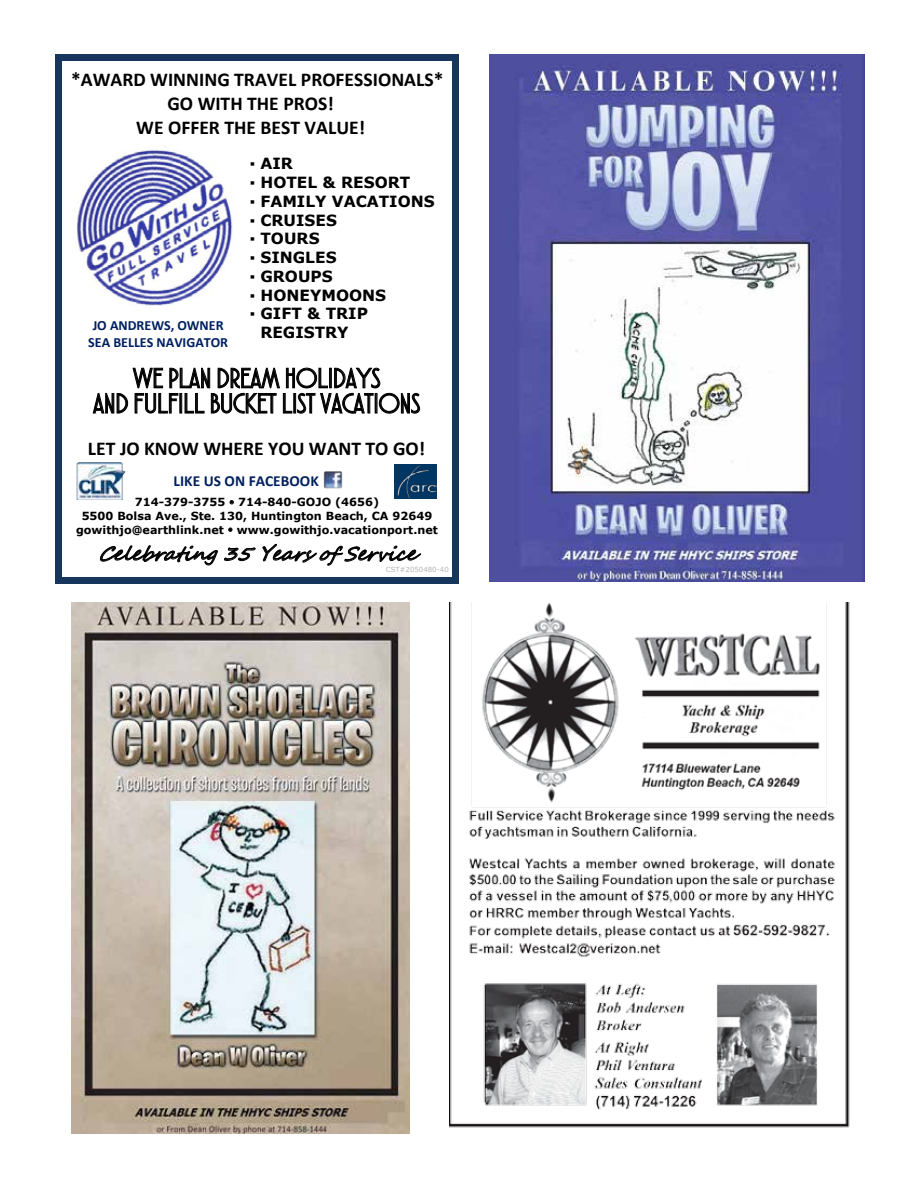
<style>
.page{position:relative;width:918px;height:1188px;background:#fff}
.page>*{position:absolute;margin:0;border:0;box-sizing:border-box;transform-origin:0 0}
.t1{font:28.05px/25.2px "Atlantic Cruise";color:#000;text-align:center}
.t2{font:700 19.65px "Calibri";color:#000}
.t3{font:italic 18.9px "Segoe Script";color:#000}
.t4{font:700 15.45px/18.8px "Verdana";color:#000;text-align:center}
.t5{font:700 15.45px "Calibri";color:#002060}
.t6{font:700 14.1px/17.1px "Calibri";color:#002060;text-align:center}
.t7{font:700 11.25px/13.6px "Verdana";letter-spacing:.005em;color:#000;text-align:center}
.t8{font:7.05px "Verdana";letter-spacing:.005em;color:#b1b4b6}
</style>
<div class="page">
<img style="left:77px;top:146px;width:156px;height:160px">
<svg style="left:230px;top:500px;width:4px;height:4px"></svg>
<svg style="left:228px;top:528px;width:4px;height:4px"></svg>
<svg style="left:100px;top:545px;width:118px;height:21px"></svg>
<svg style="left:224px;top:548px;width:32px;height:14px"></svg>
<svg style="left:262px;top:543px;width:159px;height:23px"></svg>
<img style="left:323px;top:471px;width:20px;height:18px">
<img style="left:77px;top:463px;width:49px;height:36px">
<div style="left:395px;top:465px;width:42px;height:34px;background:#003663"></div>
<img style="left:397px;top:465px;width:39px;height:34px">
<svg style="left:92px;top:367px;width:329px;height:47px"></svg>
<div style="left:181px;top:263px;width:13px;height:10px;background:#fff"></div>
<div style="left:158px;top:279px;width:13px;height:10px;background:#fff;border-radius:50%"></div>
<div style="left:171px;top:269px;width:10px;height:10px;background:#fff"></div>
<div style="left:171px;top:273px;width:10px;height:10px;background:#fff;border-radius:2px"></div>
<div style="left:161px;top:273px;width:10px;height:10px;background:#fff"></div>
<div style="left:181px;top:269px;width:10px;height:7px;background:#fff"></div>
<svg style="left:55px;top:54px;width:6px;height:6px"></svg>
<div style="left:61px;top:54px;width:392px;height:6px;background:#17365d"></div>
<svg style="left:453px;top:54px;width:6px;height:6px"></svg>
<div style="left:55px;top:60px;width:6px;height:518px;background:#17365d"></div>
<div style="left:453px;top:60px;width:6px;height:518px;background:#17365d"></div>
<svg style="left:55px;top:578px;width:6px;height:6px"></svg>
<div style="left:61px;top:578px;width:392px;height:6px;background:#17365d"></div>
<svg style="left:453px;top:578px;width:6px;height:6px"></svg>
<img style="left:489px;top:54px;width:375px;height:527px">
<img style="left:72px;top:603px;width:338px;height:531px">
<img style="left:449px;top:603px;width:401px;height:525px">
<h2 class="t2" style="left:71px;top:67px;width:374px">*AWARD WINNING TRAVEL PROFESSIONALS*</h2>
<h2 class="t2" style="left:167px;top:91px;width:168px">GO WITH THE PROS!</h2>
<h2 class="t2" style="left:136px;top:115px;width:230px">WE OFFER THE BEST VALUE!</h2>
<p class="t6" style="left:88px;top:317px;width:141px">JO ANDREWS, OWNER<br>SEA BELLES NAVIGATOR</p>
<h3 class="t4" style="left:250px;top:154px;width:45px">▪ AIR</h3>
<h3 class="t4" style="left:250px;top:173px;width:162px">▪ HOTEL &amp; RESORT</h3>
<h3 class="t4" style="left:250px;top:192px;width:187px">▪ FAMILY VACATIONS</h3>
<h3 class="t4" style="left:250px;top:210px;width:89px">▪ CRUISES</h3>
<h3 class="t4" style="left:250px;top:229px;width:71px">▪ TOURS</h3>
<h3 class="t4" style="left:250px;top:248px;width:88px">▪ SINGLES</h3>
<h3 class="t4" style="left:250px;top:267px;width:85px">▪ GROUPS</h3>
<h3 class="t4" style="left:250px;top:285px;width:138px">▪ HONEYMOONS</h3>
<h3 class="t4" style="left:250px;top:304px;width:120px">▪ GIFT &amp; TRIP<br>REGISTRY</h3>
<h1 class="t1" style="left:93px;top:365px;width:328px">WE PLAN DREAM HOLIDAYS<br>AND FULFILL BUCKET LIST VACATIONS</h1>
<h2 class="t2" style="left:88px;top:435px;width:339px">LET JO KNOW WHERE YOU WANT TO GO!</h2>
<h3 class="t5" style="left:174px;top:471px;width:147px">LIKE US ON FACEBOOK</h3>
<p class="t7" style="left:76px;top:495px;width:363px">714-379-3755 • 714-840-GOJO (4656)<br>5500 Bolsa Ave., Ste. 130, Huntington Beach, CA 92649 gowithjo@earthlink.net • www.gowithjo.vacationport.net</p>
<h3 class="t3" style="left:99px;top:538px;width:329px">Celebrating 35 Years of Service</h3>
<p class="t8" style="left:386px;top:565px;width:65px">CST#2050480-40</p>
</div>
